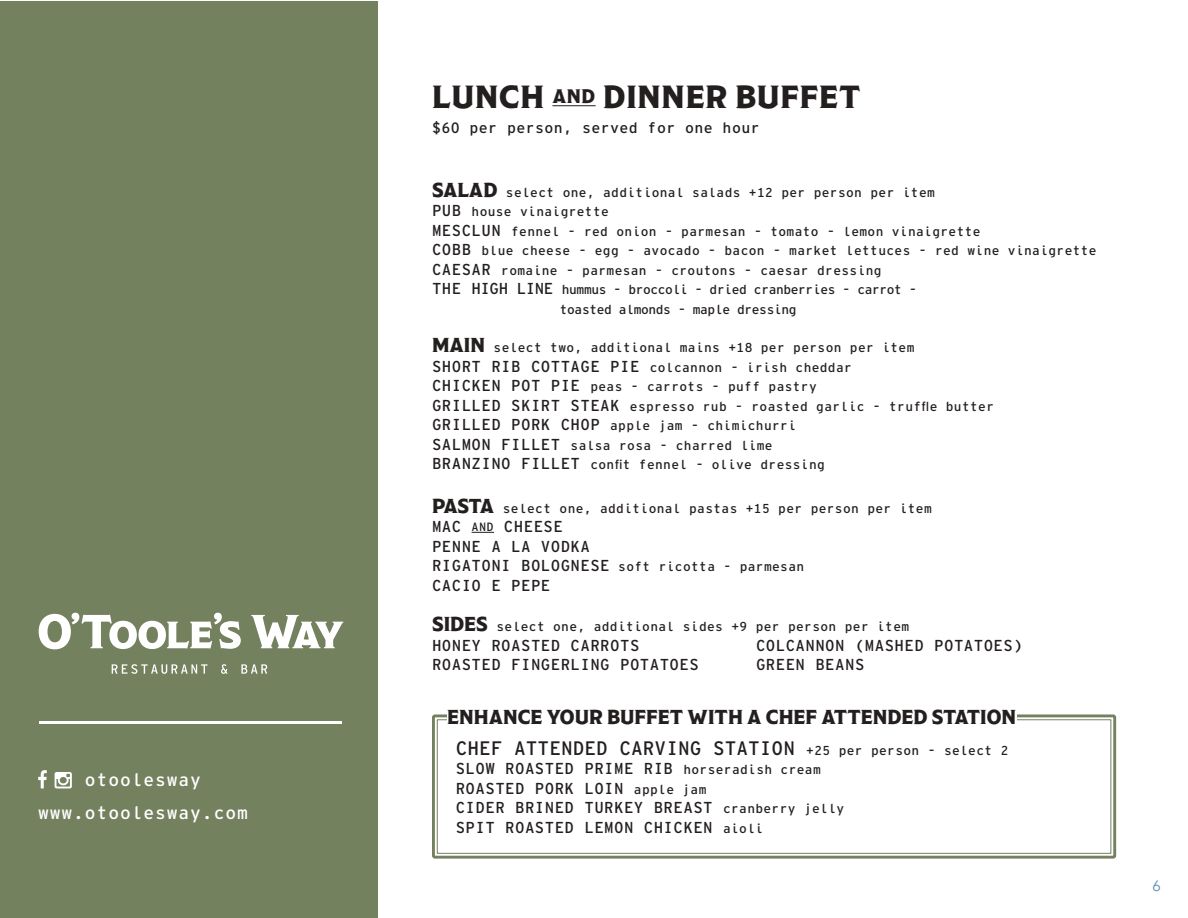
<style>
.page{position:relative;width:1188px;height:918px;background:#fff}
.page>*{position:absolute;margin:0;border:0;box-sizing:border-box;transform-origin:0 0}
.t1{font:31.95px "Modesto Poster";letter-spacing:.025em;color:#241f1f}
.t2{font:20.1px "Modesto Poster";color:#241f1f}
.t3{font:19.5px "Interstate Mono";color:#241f1f}
.t4{font:18px/33px "Interstate Mono";letter-spacing:.05em;color:#fff;text-align:center}
.t5{font:15.9px/19.5px "Interstate Mono";letter-spacing:.025em;color:#241f1f}
.t6{font:15px "Interstate Mono";letter-spacing:.025em;color:#241f1f}
.t7{font:15px "Avenir";color:#5d8fae}
.t8{font:12.9px/19.5px "Interstate Mono";letter-spacing:.025em;color:#241f1f}
.t9{font:12.9px "Interstate Mono";letter-spacing:-.03em;color:#241f1f}
.s1{font-size:19.5px}
.s2{font-family:"Modesto Poster";font-size:20.1px}
.s3{font-size:15.9px}
.s4{font-size:12px}
.s5{font-size:12.9px}
</style>
<div class="page">
<div style="left:1px;top:1px;width:377px;height:916px;background:#74815e"></div>
<hr style="left:40px;top:721px;width:302px;height:2px;background:#fff">
<svg style="left:112px;top:664px;width:96px;height:10px"></svg>
<svg style="left:221px;top:664px;width:7px;height:10px"></svg>
<svg style="left:241px;top:664px;width:26px;height:10px"></svg>
<svg style="left:39px;top:613px;width:202px;height:36px"></svg>
<svg style="left:251px;top:615px;width:92px;height:33px"></svg>
<hr style="left:552px;top:105px;width:44px;height:1px;background:#241f1f">
<svg style="left:472px;top:532px;width:22px;height:1px"></svg>
<div style="left:432px;top:714px;width:684px;height:145px;border:3px solid #738161"></div>
<div style="left:437px;top:719px;width:674px;height:135px;border:1px solid #738161"></div>
<div style="left:447px;top:707px;width:569px;height:17px;background:#fff"></div>
<svg style="left:55px;top:772px;width:17px;height:16px"></svg>
<svg style="left:38px;top:770px;width:9px;height:18px"></svg>
<h3 class="t4" style="left:38px;top:763px;width:211px">otoolesway www.otoolesway.com</h3>
<h1 class="t1" style="left:432px;top:81px;width:430px">LUNCH <span class="s1">AND</span> DINNER BUFFET</h1>
<p class="t6" style="left:432px;top:119px;width:329px">$60 per person, served for one hour</p>
<p class="t8" style="left:432px;top:183px;width:504px"><span class="s2">SALAD</span> select one, additional salads +12 per person per item</p>
<p class="t8" style="left:432px;top:202px;width:178px"><span class="s3">PUB</span> house vinaigrette</p>
<p class="t8" style="left:432px;top:222px;width:550px"><span class="s3">MESCLUN</span> fennel - red onion - parmesan - tomato - lemon vinaigrette</p>
<p class="t8" style="left:432px;top:241px;width:666px"><span class="s3">COBB</span> blue cheese - egg - avocado - bacon - market lettuces - red wine vinaigrette</p>
<p class="t8" style="left:432px;top:261px;width:451px"><span class="s3">CAESAR</span> romaine - parmesan - croutons - caesar dressing</p>
<p class="t9" style="left:432px;top:282px;width:486px"><span class="s3">THE HIGH LINE</span> hummus - broccoli - dried cranberries - carrot -</p>
<p class="t9" style="left:560px;top:302px;width:238px">toasted almonds - maple dressing</p>
<p class="t8" style="left:432px;top:338px;width:564px"><span class="s2">MAIN</span> select two, additional mains +18 per person per item<br><span class="s3">SHORT RIB COTTAGE PIE</span> colcannon - irish cheddar<br><span class="s3">CHICKEN POT PIE</span> peas - carrots - puff pastry<br><span class="s3">GRILLED SKIRT STEAK</span> espresso rub - roasted garlic - truffle butter <span class="s3">GRILLED PORK CHOP</span> apple jam - chimichurri<br><span class="s3">SALMON FILLET</span> salsa rosa - charred lime<br><span class="s3">BRANZINO FILLET</span> confit fennel - olive dressing</p>
<p class="t8" style="left:432px;top:498px;width:501px"><span class="s2">PASTA</span> select one, additional pastas +15 per person per item</p>
<p class="t5" style="left:432px;top:517px;width:160px">MAC <span class="s4">AND</span> CHEESE<br>PENNE A LA VODKA</p>
<p class="t8" style="left:432px;top:557px;width:374px"><span class="s3">RIGATONI BOLOGNESE</span> soft ricotta - parmesan</p>
<p class="t5" style="left:432px;top:575px;width:120px">CACIO E PEPE</p>
<p class="t8" style="left:432px;top:617px;width:479px"><span class="s2">SIDES</span> select one, additional sides +9 per person per item</p>
<p class="t5" style="left:432px;top:635px;width:209px">HONEY ROASTED CARROTS</p>
<p class="t5" style="left:756px;top:635px;width:268px">COLCANNON (MASHED POTATOES)</p>
<p class="t5" style="left:432px;top:655px;width:268px">ROASTED FINGERLING POTATOES</p>
<p class="t5" style="left:756px;top:655px;width:110px">GREEN BEANS</p>
<h2 class="t2" style="left:447px;top:707px;width:571px">ENHANCE YOUR BUFFET WITH A CHEF ATTENDED STATION</h2>
<h3 class="t3" style="left:456px;top:736px;width:554px">CHEF ATTENDED CARVING STATION <span class="s5">+25 per person - select 2</span></h3>
<p class="t5" style="left:456px;top:759px;width:390px">SLOW ROASTED PRIME RIB <span class="s5">horseradish cream </span>ROASTED PORK LOIN <span class="s5">apple jam<br></span>CIDER BRINED TURKEY BREAST <span class="s5">cranberry jelly </span>SPIT ROASTED LEMON CHICKEN <span class="s5">aioli</span></p>
<p class="t7" style="left:1153px;top:877px;width:10px">6</p>
</div>
